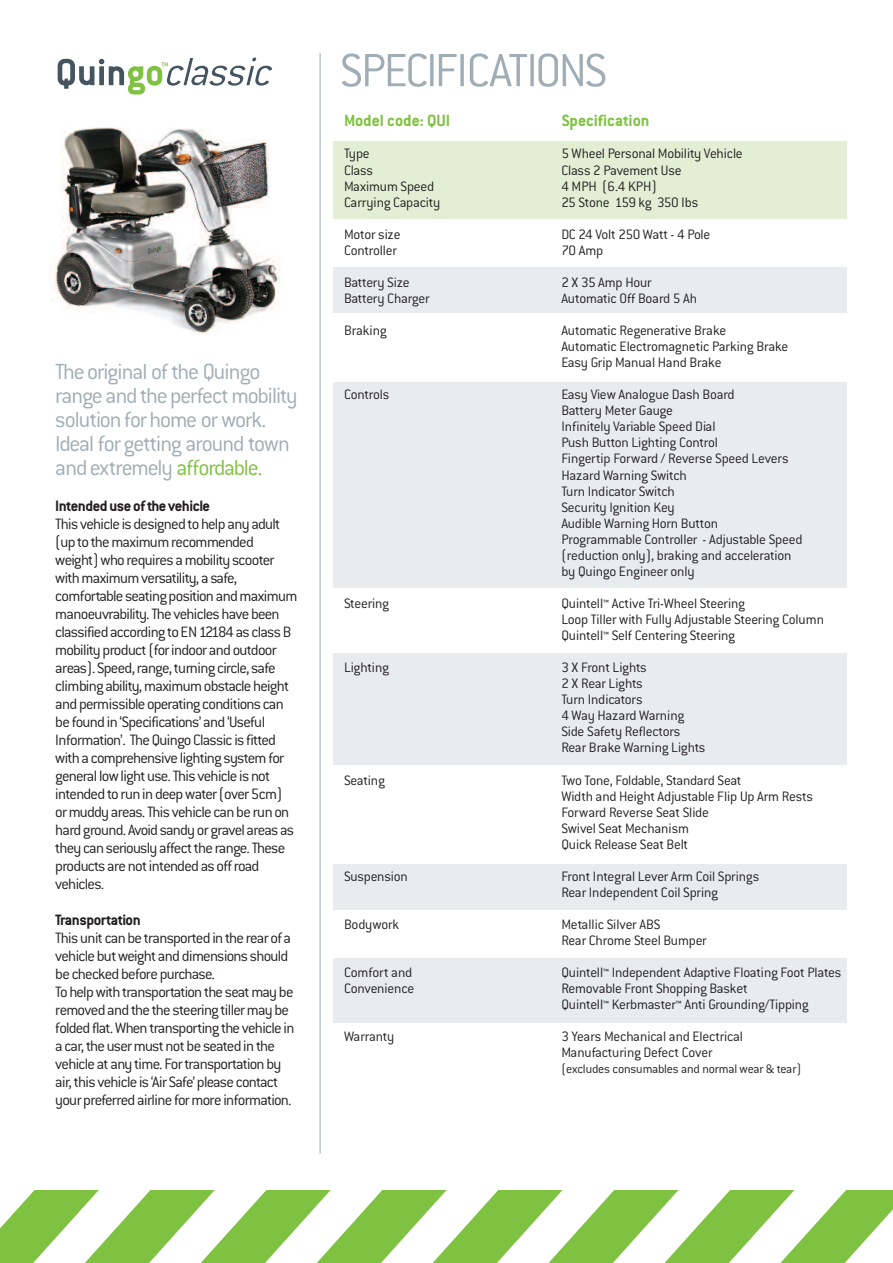
<style>
.page{position:relative;width:893px;height:1263px;background:#fff}
.page>*{position:absolute;margin:0;border:0;box-sizing:border-box;transform-origin:0 0}
.t1{font:300 51.15px "Conduit ITC";letter-spacing:-.05em;color:#a0adb5}
.t2{font:300 24px/24px "Conduit ITC";letter-spacing:-.045em;color:#a0adb5}
.t3{font:700 17.85px "Conduit ITC";color:#7fc241}
.t4{font:300 16.5px/18px "Conduit ITC";letter-spacing:-.045em;color:#231f20}
.t5{font:700 16.5px "Conduit ITC";letter-spacing:-.03em;color:#231f20}
.t6{font:300 15px/16px "Conduit ITC";letter-spacing:-.015em;color:#231f20}
.t7{font:300 13.5px "Conduit ITC";letter-spacing:-.015em;color:#231f20}
.s1{color:#7fc241}
</style>
<div class="page">
<div style="left:333px;top:142px;width:514px;height:77px;background:#e2efd4"></div>
<div style="left:333px;top:268px;width:514px;height:45px;background:#e9ecef"></div>
<div style="left:333px;top:382px;width:514px;height:205px;background:#e9ecef"></div>
<div style="left:333px;top:653px;width:514px;height:112px;background:#e9ecef"></div>
<div style="left:333px;top:864px;width:514px;height:45px;background:#e9ecef"></div>
<div style="left:333px;top:958px;width:514px;height:65px;background:#e9ecef"></div>
<img style="left:52px;top:127px;width:229px;height:208px">
<svg style="left:58px;top:57px;width:214px;height:37px"></svg>
<hr style="left:320px;top:53px;width:1px;height:1100px;background:#a0adb5">
<svg style="left:0;top:1191px;width:893px;height:72px"></svg>
<h2 class="t2" style="left:55px;top:362px;width:244px">Theoriginal of the Quingo rangeandtheperfectmobility solutionforhome or work.<br>Ideal forgetting around town andextremely <span class="s1">affordable.</span></h2>
<p class="t5" style="left:55px;top:500px;width:156px">Intendeduseofthevehicle</p>
<p class="t4" style="left:55px;top:516px;width:244px">Thisvehicleisdesignedtohelpanyadult (uptothemaximumrecommended weight)whorequiresamobilityscooter withmaximumversatility,asafe, comfortableseatingpositionandmaximum manoeuvrability.Thevehicleshavebeen classifiedaccordingtoEN12184asclassB mobilityproduct(forindoorandoutdoor areas).Speed,range,turningcircle,safe climbingability,maximumobstacleheight andpermissibleoperatingconditionscan befoundin‘Specifications’and‘Useful Information’. TheQuingoClassicisfitted withacomprehensivelightingsystemfor general lowlightuse.Thisvehicleisnot intendedtorunindeepwater(over5cm) ormuddyareas.Thisvehiclecanberunon hardground.Avoidsandyorgravelareasas theycanseriouslyaffecttherange.These productsarenotintendedasoffroad vehicles.</p>
<p class="t5" style="left:55px;top:914px;width:87px">Transportation</p>
<p class="t4" style="left:55px;top:930px;width:241px">Thisunitcanbetransportedintherearofa vehiclebutweightanddimensionsshould becheckedbeforepurchase.<br>Tohelpwithtransportationtheseatmaybe removedandthethesteeringtillermaybe foldedflat.Whentransportingthevehiclein acar,theusermustnotbeseatedinthe vehicleatanytime.Fortransportationby air,thisvehicleis‘AirSafe’pleasecontact yourpreferredairlineformoreinformation.</p>
<h1 class="t1" style="left:340px;top:54px;width:268px">SPECIFICATIONS</h1>
<p class="t3" style="left:344px;top:115px;width:108px">Model code: QUI</p>
<p class="t3" style="left:562px;top:115px;width:89px">Specification</p>
<p class="t6" style="left:344px;top:147px;width:27px">Type</p>
<p class="t6" style="left:561px;top:147px;width:183px">5 Wheel Personal Mobility Vehicle</p>
<p class="t6" style="left:344px;top:163px;width:31px">Class</p>
<p class="t6" style="left:561px;top:163px;width:122px">Class 2 Pavement Use</p>
<p class="t6" style="left:344px;top:180px;width:92px">Maximum Speed</p>
<p class="t6" style="left:561px;top:180px;width:97px">4 MPH (6.4 KPH)</p>
<p class="t6" style="left:344px;top:196px;width:98px">Carrying Capacity</p>
<p class="t6" style="left:561px;top:196px;width:138px">25 Stone 159 kg 350 lbs</p>
<p class="t6" style="left:344px;top:228px;width:58px">Motor size</p>
<p class="t6" style="left:561px;top:228px;width:150px">DC 24 Volt 250 Watt - 4 Pole</p>
<p class="t6" style="left:344px;top:244px;width:54px">Controller</p>
<p class="t6" style="left:561px;top:244px;width:43px">70 Amp</p>
<p class="t6" style="left:344px;top:276px;width:67px">Battery Size</p>
<p class="t6" style="left:561px;top:276px;width:92px">2 X 35 Amp Hour</p>
<p class="t6" style="left:344px;top:292px;width:87px">Battery Charger</p>
<p class="t6" style="left:561px;top:292px;width:137px">Automatic Off Board 5 Ah</p>
<p class="t6" style="left:344px;top:324px;width:44px">Braking</p>
<p class="t6" style="left:561px;top:324px;width:229px">Automatic Regenerative Brake<br>Automatic Electromagnetic Parking Brake<br>Easy Grip Manual Hand Brake</p>
<p class="t6" style="left:344px;top:388px;width:47px">Controls</p>
<p class="t6" style="left:561px;top:388px;width:243px">Easy View Analogue Dash Board<br>Battery Meter Gauge<br>Infinitely Variable Speed Dial<br>Push Button Lighting Control<br>Fingertip Forward / Reverse Speed Levers<br>Hazard Warning Switch<br>Turn Indicator Switch<br>Security Ignition Key<br>Audible Warning Horn Button<br>Programmable Controller - Adjustable Speed (reduction only), braking and acceleration by Quingo Engineer only</p>
<p class="t6" style="left:344px;top:597px;width:47px">Steering</p>
<p class="t6" style="left:561px;top:597px;width:264px">Quintell™ Active Tri-Wheel Steering<br>Loop Tiller with Fully Adjustable Steering Column<br>Quintell™ Self Centering Steering</p>
<p class="t6" style="left:344px;top:661px;width:46px">Lighting</p>
<p class="t6" style="left:561px;top:661px;width:146px">3 X Front Lights<br>2 X Rear Lights<br>Turn Indicators<br>4 Way Hazard Warning<br>Side Safety Reflectors<br>Rear Brake Warning Lights</p>
<p class="t6" style="left:344px;top:773px;width:42px">Seating</p>
<p class="t6" style="left:561px;top:773px;width:253px">Two Tone, Foldable, Standard Seat<br>Width and Height Adjustable Flip Up Arm Rests<br>Forward Reverse Seat Slide<br>Swivel Seat Mechanism<br>Quick Release Seat Belt</p>
<p class="t6" style="left:344px;top:870px;width:65px">Suspension</p>
<p class="t6" style="left:561px;top:870px;width:199px">Front Integral Lever Arm Coil Springs<br>Rear Independent Coil Spring</p>
<p class="t6" style="left:344px;top:918px;width:57px">Bodywork</p>
<p class="t6" style="left:561px;top:918px;width:147px">Metallic Silver ABS<br>Rear Chrome Steel Bumper</p>
<p class="t6" style="left:344px;top:966px;width:70px">Comfort and</p>
<p class="t6" style="left:561px;top:966px;width:282px">Quintell™ Independent Adaptive Floating Foot Plates</p>
<p class="t6" style="left:344px;top:982px;width:72px">Convenience</p>
<p class="t6" style="left:561px;top:982px;width:249px">Removable Front Shopping Basket<br>Quintell™ Kerbmaster™ Anti Grounding/Tipping</p>
<p class="t6" style="left:344px;top:1030px;width:52px">Warranty</p>
<p class="t6" style="left:561px;top:1030px;width:183px">3 Years Mechanical and Electrical<br>Manufacturing Defect Cover</p>
<p class="t7" style="left:561px;top:1065px;width:241px">(excludes consumables and normal wear &amp; tear)</p>
</div>
